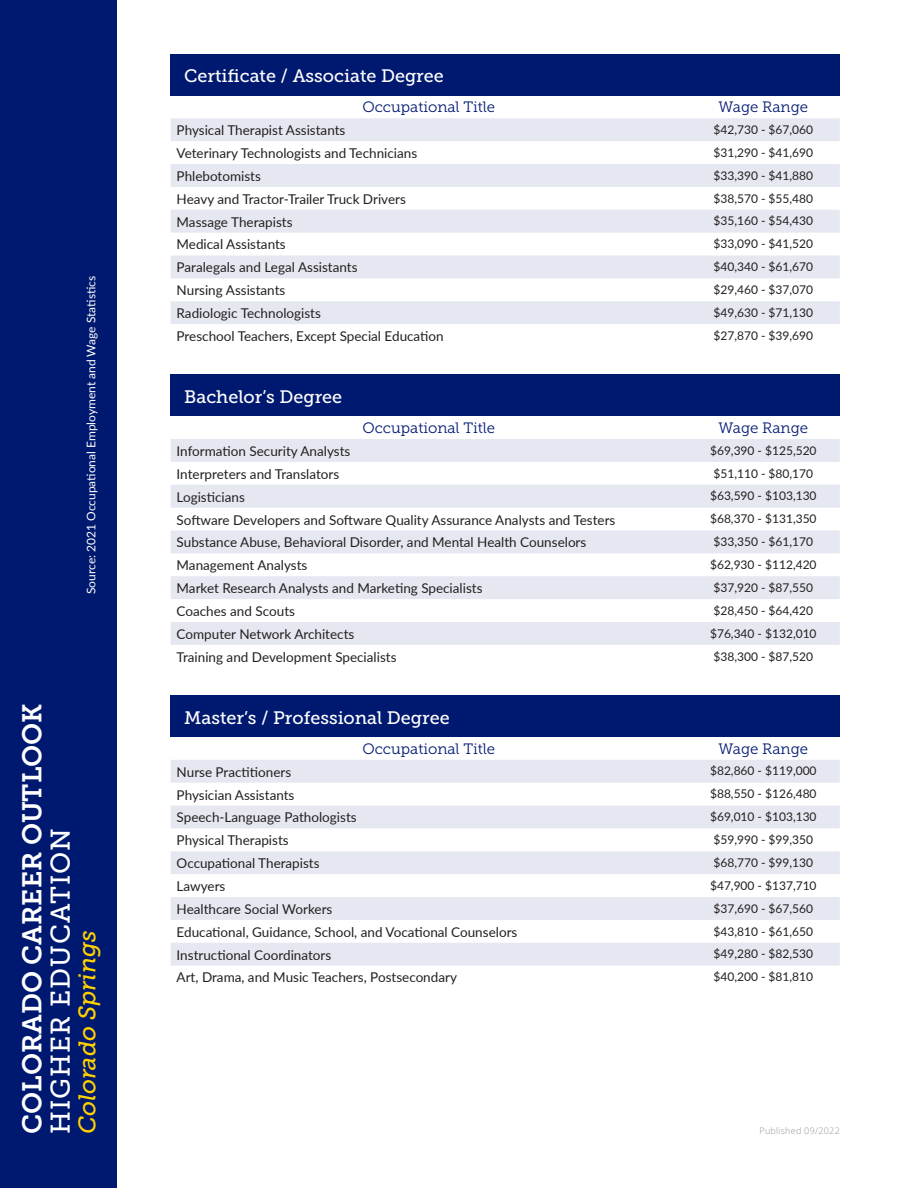
<style>
.page{position:relative;width:918px;height:1188px;background:#fff}
.page>*{position:absolute;margin:0;border:0;box-sizing:border-box;transform-origin:0 0}
.t1{font:27px/28.5px "Museo Slab 700";color:#fff}
.t2{font:italic 24px "Museo Slab 500";letter-spacing:-.005em;color:#ffd100}
.Table_-_Title{font:18px "Museo Slab 500";color:#fff}
.Table_-_Header{font:15px "Museo Slab 300";color:#001970}
.Table_-_Occupation{font:13.5px "Lato";color:#231f20}
.Table_-_Wage{font:12px "Lato";color:#231f20}
.Footer_-_Body{font:12px "Lato";color:#fff}
.Body{font:300 9px "Open Sans";letter-spacing:.03em;color:#939598}
.s1{font-family:"Museo Slab 500"}
</style>
<div class="page">
<svg style="left:171px;top:118px;width:669px;height:206px;fill:#e6e8f1"></svg>
<svg style="left:171px;top:439px;width:669px;height:206px;fill:#e6e8f1"></svg>
<svg style="left:171px;top:760px;width:669px;height:206px;fill:#e6e8f1"></svg>
<div style="left:171px;top:54px;width:669px;height:41px;background:#001970"></div>
<div style="left:171px;top:375px;width:669px;height:41px;background:#001970"></div>
<div style="left:171px;top:696px;width:669px;height:41px;background:#001970"></div>
<div style="left:0;top:0;width:117px;height:1188px;background:#001970"></div>
<p class="Footer_-_Body" style="left:82px;top:594px;width:320px;rotate:-90deg">Source: 2021 Occupational Employment and Wage Statistics</p>
<p class="t1" style="left:18px;top:1134px;width:432px;rotate:-90deg">COLORADO CAREER OUTLOOK<br><span class="s1">HIGHER EDUCATION</span></p>
<p class="t2" style="left:74px;top:1134px;width:205px;rotate:-90deg">Colorado Springs</p>
<p class="Table_-_Title" style="left:184px;top:66px;width:261px">Certificate / Associate Degree</p>
<p class="Table_-_Header" style="left:362px;top:99px;width:134px">Occupational Title</p>
<p class="Table_-_Header" style="left:719px;top:99px;width:91px">Wage Range</p>
<p class="Table_-_Occupation" style="left:177px;top:121px;width:170px">Physical Therapist Assistants</p>
<p class="Table_-_Wage" style="left:714px;top:121px;width:101px">$42,730 - $67,060</p>
<p class="Table_-_Occupation" style="left:177px;top:143px;width:242px">Veterinary Technologists and Technicians</p>
<p class="Table_-_Wage" style="left:714px;top:144px;width:101px">$31,290 - $41,690</p>
<p class="Table_-_Occupation" style="left:177px;top:166px;width:86px">Phlebotomists</p>
<p class="Table_-_Wage" style="left:714px;top:167px;width:101px">$33,390 - $41,880</p>
<p class="Table_-_Occupation" style="left:177px;top:189px;width:231px">Heavy and Tractor-Trailer Truck Drivers</p>
<p class="Table_-_Wage" style="left:714px;top:190px;width:101px">$38,570 - $55,480</p>
<p class="Table_-_Occupation" style="left:177px;top:212px;width:117px">Massage Therapists</p>
<p class="Table_-_Wage" style="left:714px;top:212px;width:101px">$35,160 - $54,430</p>
<p class="Table_-_Occupation" style="left:177px;top:235px;width:111px">Medical Assistants</p>
<p class="Table_-_Wage" style="left:714px;top:235px;width:101px">$33,090 - $41,520</p>
<p class="Table_-_Occupation" style="left:177px;top:258px;width:182px">Paralegals and Legal Assistants</p>
<p class="Table_-_Wage" style="left:714px;top:258px;width:101px">$40,340 - $61,670</p>
<p class="Table_-_Occupation" style="left:177px;top:281px;width:110px">Nursing Assistants</p>
<p class="Table_-_Wage" style="left:714px;top:281px;width:101px">$29,460 - $37,070</p>
<p class="Table_-_Occupation" style="left:177px;top:304px;width:146px">Radiologic Technologists</p>
<p class="Table_-_Wage" style="left:714px;top:304px;width:101px">$49,630 - $71,130</p>
<p class="Table_-_Occupation" style="left:177px;top:326px;width:269px">Preschool Teachers, Except Special Education</p>
<p class="Table_-_Wage" style="left:714px;top:327px;width:101px">$27,870 - $39,690</p>
<p class="Table_-_Title" style="left:184px;top:387px;width:160px">Bachelor’s Degree</p>
<p class="Table_-_Header" style="left:362px;top:420px;width:134px">Occupational Title</p>
<p class="Table_-_Header" style="left:719px;top:420px;width:91px">Wage Range</p>
<p class="Table_-_Occupation" style="left:177px;top:441px;width:175px">Information Security Analysts</p>
<p class="Table_-_Wage" style="left:710px;top:442px;width:108px">$69,390 - $125,520</p>
<p class="Table_-_Occupation" style="left:177px;top:464px;width:164px">Interpreters and Translators</p>
<p class="Table_-_Wage" style="left:714px;top:465px;width:101px">$51,110 - $80,170</p>
<p class="Table_-_Occupation" style="left:177px;top:487px;width:70px">Logisticians</p>
<p class="Table_-_Wage" style="left:710px;top:487px;width:108px">$63,590 - $103,130</p>
<p class="Table_-_Occupation" style="left:177px;top:510px;width:440px">Software Developers and Software Quality Assurance Analysts and Testers</p>
<p class="Table_-_Wage" style="left:710px;top:510px;width:108px">$68,370 - $131,350</p>
<p class="Table_-_Occupation" style="left:177px;top:533px;width:411px">Substance Abuse, Behavioral Disorder, and Mental Health Counselors</p>
<p class="Table_-_Wage" style="left:714px;top:533px;width:101px">$33,350 - $61,170</p>
<p class="Table_-_Occupation" style="left:177px;top:556px;width:132px">Management Analysts</p>
<p class="Table_-_Wage" style="left:710px;top:556px;width:108px">$62,930 - $112,420</p>
<p class="Table_-_Occupation" style="left:177px;top:579px;width:307px">Market Research Analysts and Marketing Specialists</p>
<p class="Table_-_Wage" style="left:714px;top:579px;width:101px">$37,920 - $87,550</p>
<p class="Table_-_Occupation" style="left:177px;top:601px;width:120px">Coaches and Scouts</p>
<p class="Table_-_Wage" style="left:714px;top:602px;width:101px">$28,450 - $64,420</p>
<p class="Table_-_Occupation" style="left:177px;top:624px;width:179px">Computer Network Architects</p>
<p class="Table_-_Wage" style="left:710px;top:625px;width:108px">$76,340 - $132,010</p>
<p class="Table_-_Occupation" style="left:177px;top:647px;width:221px">Training and Development Specialists</p>
<p class="Table_-_Wage" style="left:714px;top:648px;width:101px">$38,300 - $87,520</p>
<p class="Table_-_Title" style="left:184px;top:708px;width:267px">Master’s / Professional Degree</p>
<p class="Table_-_Header" style="left:362px;top:740px;width:134px">Occupational Title</p>
<p class="Table_-_Header" style="left:719px;top:740px;width:91px">Wage Range</p>
<p class="Table_-_Occupation" style="left:177px;top:762px;width:116px">Nurse Practitioners</p>
<p class="Table_-_Wage" style="left:710px;top:763px;width:108px">$82,860 - $119,000</p>
<p class="Table_-_Occupation" style="left:177px;top:785px;width:119px">Physician Assistants</p>
<p class="Table_-_Wage" style="left:710px;top:785px;width:108px">$88,550 - $126,480</p>
<p class="Table_-_Occupation" style="left:177px;top:808px;width:182px">Speech-Language Pathologists</p>
<p class="Table_-_Wage" style="left:710px;top:808px;width:108px">$69,010 - $103,130</p>
<p class="Table_-_Occupation" style="left:177px;top:831px;width:114px">Physical Therapists</p>
<p class="Table_-_Wage" style="left:714px;top:831px;width:101px">$59,990 - $99,350</p>
<p class="Table_-_Occupation" style="left:177px;top:854px;width:145px">Occupational Therapists</p>
<p class="Table_-_Wage" style="left:714px;top:854px;width:101px">$68,770 - $99,130</p>
<p class="Table_-_Occupation" style="left:177px;top:876px;width:50px">Lawyers</p>
<p class="Table_-_Wage" style="left:710px;top:877px;width:108px">$47,900 - $137,710</p>
<p class="Table_-_Occupation" style="left:177px;top:899px;width:157px">Healthcare Social Workers</p>
<p class="Table_-_Wage" style="left:714px;top:900px;width:101px">$37,690 - $67,560</p>
<p class="Table_-_Occupation" style="left:177px;top:922px;width:342px">Educational, Guidance, School, and Vocational Counselors</p>
<p class="Table_-_Wage" style="left:714px;top:923px;width:101px">$43,810 - $61,650</p>
<p class="Table_-_Occupation" style="left:177px;top:945px;width:156px">Instructional Coordinators</p>
<p class="Table_-_Wage" style="left:714px;top:945px;width:101px">$49,280 - $82,530</p>
<p class="Table_-_Occupation" style="left:177px;top:968px;width:282px">Art, Drama, and Music Teachers, Postsecondary</p>
<p class="Table_-_Wage" style="left:714px;top:968px;width:101px">$40,200 - $81,810</p>
<p class="Body" style="left:759px;top:1125px;width:82px">Published 09/2022</p>
</div>
